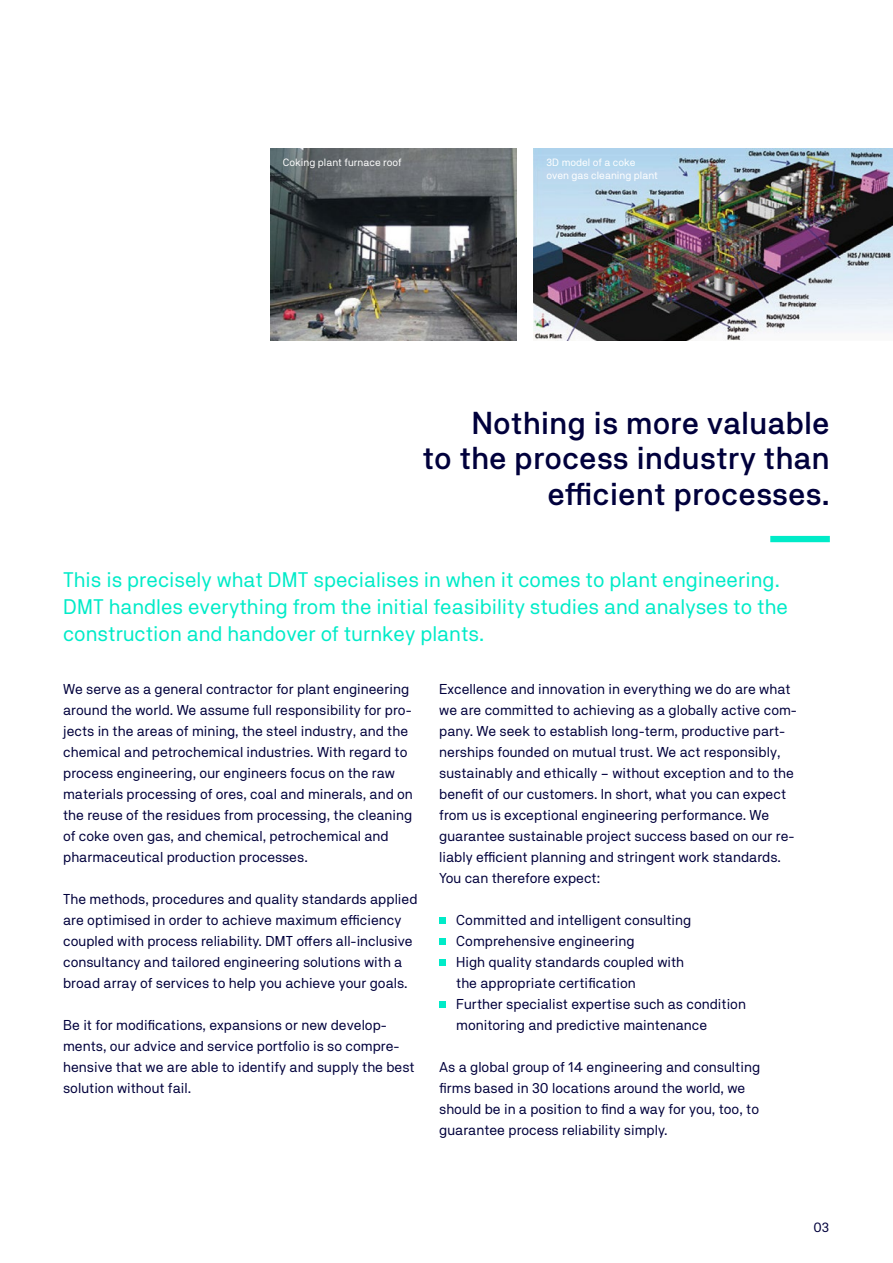
<style>
.page{position:relative;width:893px;height:1263px;background:#fff}
.page>*{position:absolute;margin:0;border:0;box-sizing:border-box;transform-origin:0 0}
.t1{font:500 31.5px/35.2px "TNG Pro";color:#00003c;text-align:right}
.t2{font:21px/27px "TNG Pro";color:#00ebc8}
.t3{font:14.25px/21px "TNG Pro";color:#00003c}
.t4{font:13.5px "TNG Pro";color:#00003c}
.t5{font:10.5px/13.5px "TNG Pro";color:#fff}
</style>
<div class="page">
<div style="left:770px;top:536px;width:60px;height:6px;background:#00ebc8"></div>
<div style="left:439px;top:917px;width:7px;height:6px;background:#00ebc8"></div>
<div style="left:439px;top:938px;width:7px;height:6px;background:#00ebc8"></div>
<div style="left:439px;top:959px;width:7px;height:6px;background:#00ebc8"></div>
<div style="left:439px;top:1001px;width:7px;height:6px;background:#00ebc8"></div>
<img style="left:534px;top:149px;width:359px;height:191px">
<img style="left:271px;top:149px;width:246px;height:191px">
<p class="t5" style="left:283px;top:155px;width:120px">Coking plant furnace roof</p>
<p class="t5" style="left:546px;top:155px;width:113px">3D model of a coke oven gas cleaning plant</p>
<h1 class="t1" style="left:422px;top:405px;width:409px">Nothing is more valuable<br>to the process industry than efficient processes.</h1>
<h2 class="t2" style="left:63px;top:566px;width:726px">This is precisely what DMT specialises in when it comes to plant engineering.<br>DMT handles everything from the initial feasibility studies and analyses to the construction and handover of turnkey plants.</h2>
<p class="t3" style="left:63px;top:678px;width:351px">We serve as a general contractor for plant engineering around the world. We assume full responsibility for pro&shy;jects in the areas of mining, the steel industry, and the chemical and petrochemical industries. With regard to process engineering, our engineers focus on the raw materials processing of ores, coal and minerals, and on the reuse of the residues from processing, the cleaning of coke oven gas, and chemical, petrochemical and pharmaceutical production processes.</p>
<p class="t3" style="left:63px;top:888px;width:356px">The methods, procedures and quality standards applied are optimised in order to achieve maximum efficiency coupled with process reliability. DMT offers all-inclusive consultancy and tailored engineering solutions with a broad array of services to help you achieve your goals.</p>
<p class="t3" style="left:63px;top:1014px;width:353px">Be it for modifications, expansions or new develop&shy;ments, our advice and service portfolio is so compre&shy;hensive that we are able to identify and supply the best solution without fail.</p>
<p class="t3" style="left:439px;top:678px;width:359px">Excellence and innovation in everything we do are what we are committed to achieving as a globally active com&shy;pany. We seek to establish long-term, productive part&shy;nerships founded on mutual trust. We act responsibly, sustainably and ethically – without exception and to the benefit of our customers. In short, what you can expect from us is exceptional engineering performance. We guarantee sustainable project success based on our re&shy;liably efficient planning and stringent work standards.<br>You can therefore expect:</p>
<p class="t3" style="left:456px;top:909px;width:291px">Committed and intelligent consulting Comprehensive engineering<br>High quality standards coupled with<br>the appropriate certification<br>Further specialist expertise such as condition monitoring and predictive maintenance</p>
<p class="t3" style="left:439px;top:1056px;width:322px">As a global group of 14 engineering and consulting firms based in 30 locations around the world, we should be in a position to find a way for you, too, to guarantee process reliability simply.</p>
<p class="t4" style="left:813px;top:1219px;width:17px">03</p>
</div>
